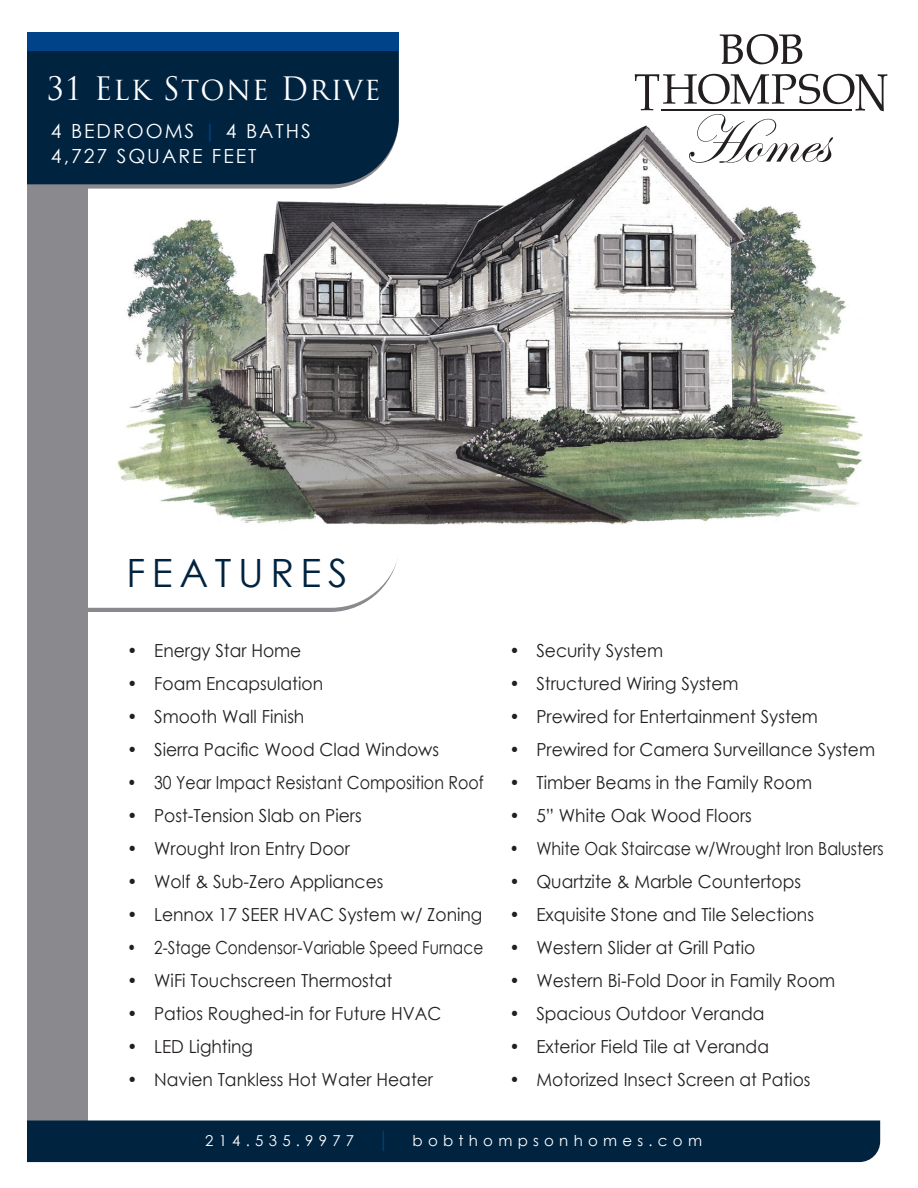
<style>
.page{position:relative;width:918px;height:1188px;background:#fff}
.page>*{position:absolute;margin:0;border:0;box-sizing:border-box;transform-origin:0 0}
.t1{font:39px "Century Gothic";letter-spacing:.17em;color:#002340}
.t2{font:31.5px "Trajan Pro";letter-spacing:.04em;color:#fff;scale:.95 1}
.t3{font:19.5px "Century Gothic";letter-spacing:.1em;color:#fff}
.t4{font:18px "Century Gothic";color:#231f20;scale:.95 1}
.t5{font:18px "Century Gothic";color:#231f20;scale:.88 1}
.t6{font:18px "Century Gothic";color:#231f20;scale:.85 1}
.t7{font:15px "Century Gothic";letter-spacing:.35em;color:#fff}
.s1{color:#004389}
.s2{font-size:22.5px;color:#004389}
</style>
<div class="page">
<svg style="left:87px;top:608px;width:266px;height:4px"></svg>
<svg style="left:87px;top:469px;width:311px;height:139px"></svg>
<img style="left:98px;top:131px;width:765px;height:401px">
<div style="left:27px;top:168px;width:60px;height:994px;background:#8a8a8e"></div>
<svg style="left:27px;top:184px;width:372px;height:5px;fill:#8a8a8e"></svg>
<div style="left:27px;top:51px;width:372px;height:133px;background:#002340"></div>
<div style="left:27px;top:33px;width:372px;height:18px;background:#004389"></div>
<div style="left:27px;top:1120px;width:853px;height:42px;background:#002340"></div>
<svg style="left:720px;top:34px;width:82px;height:30px"></svg>
<svg style="left:635px;top:74px;width:252px;height:89px"></svg>
<p class="t2" style="left:47px;top:69px;width:353px">31 Elk Stone Drive</p>
<p class="t3" style="left:51px;top:117px;width:261px">4 BEDROOMS <span class="s1">|</span> 4 BATHS</p>
<p class="t3" style="left:51px;top:143px;width:207px">4,727 SQUARE FEET</p>
<p class="t1" style="left:126px;top:545px;width:223px">FEATURES</p>
<p class="t4" style="left:127px;top:638px;width:185px">• Energy Star Home</p>
<p class="t4" style="left:127px;top:671px;width:208px">• Foam Encapsulation</p>
<p class="t4" style="left:127px;top:704px;width:188px">• Smooth Wall Finish</p>
<p class="t4" style="left:127px;top:737px;width:330px">• Sierra Pacific Wood Clad Windows</p>
<p class="t5" style="left:127px;top:770px;width:407px">• 30 Year Impact Resistant Composition Roof</p>
<p class="t4" style="left:127px;top:803px;width:248px">• Post-Tension Slab on Piers</p>
<p class="t4" style="left:127px;top:836px;width:236px">• Wrought Iron Entry Door</p>
<p class="t4" style="left:127px;top:869px;width:271px">• Wolf &amp; Sub-Zero Appliances</p>
<p class="t4" style="left:127px;top:902px;width:375px">• Lennox 17 SEER HVAC System w/ Zoning</p>
<p class="t6" style="left:127px;top:935px;width:420px">• 2-Stage Condensor-Variable Speed Furnace</p>
<p class="t4" style="left:127px;top:968px;width:280px">• WiFi Touchscreen Thermostat</p>
<p class="t4" style="left:127px;top:1001px;width:332px">• Patios Roughed-in for Future HVAC</p>
<p class="t4" style="left:127px;top:1034px;width:134px">• LED Lighting</p>
<p class="t4" style="left:127px;top:1067px;width:323px">• Navien Tankless Hot Water Heater</p>
<p class="t4" style="left:509px;top:638px;width:163px">• Security System</p>
<p class="t4" style="left:509px;top:671px;width:243px">• Structured Wiring System</p>
<p class="t4" style="left:509px;top:704px;width:326px">• Prewired for Entertainment System</p>
<p class="t4" style="left:509px;top:737px;width:386px">• Prewired for Camera Surveillance System</p>
<p class="t4" style="left:509px;top:770px;width:320px">• Timber Beams in the Family Room</p>
<p class="t4" style="left:509px;top:803px;width:257px">• 5” White Oak Wood Floors</p>
<p class="t5" style="left:509px;top:836px;width:427px">• White Oak Staircase w/Wrought Iron Balusters</p>
<p class="t4" style="left:509px;top:869px;width:309px">• Quartzite &amp; Marble Countertops</p>
<p class="t4" style="left:509px;top:902px;width:322px">• Exquisite Stone and Tile Selections</p>
<p class="t4" style="left:509px;top:935px;width:260px">• Western Slider at Grill Patio</p>
<p class="t4" style="left:509px;top:968px;width:344px">• Western Bi-Fold Door in Family Room</p>
<p class="t4" style="left:509px;top:1001px;width:270px">• Spacious Outdoor Veranda</p>
<p class="t4" style="left:509px;top:1034px;width:275px">• Exterior Field Tile at Veranda</p>
<p class="t4" style="left:509px;top:1067px;width:318px">• Motorized Insect Screen at Patios</p>
<p class="t7" style="left:205px;top:1130px;width:185px">214.535.9977 <span class="s2">|</span></p>
<p class="t7" style="left:413px;top:1130px;width:291px">bobthompsonhomes.com</p>
</div>
